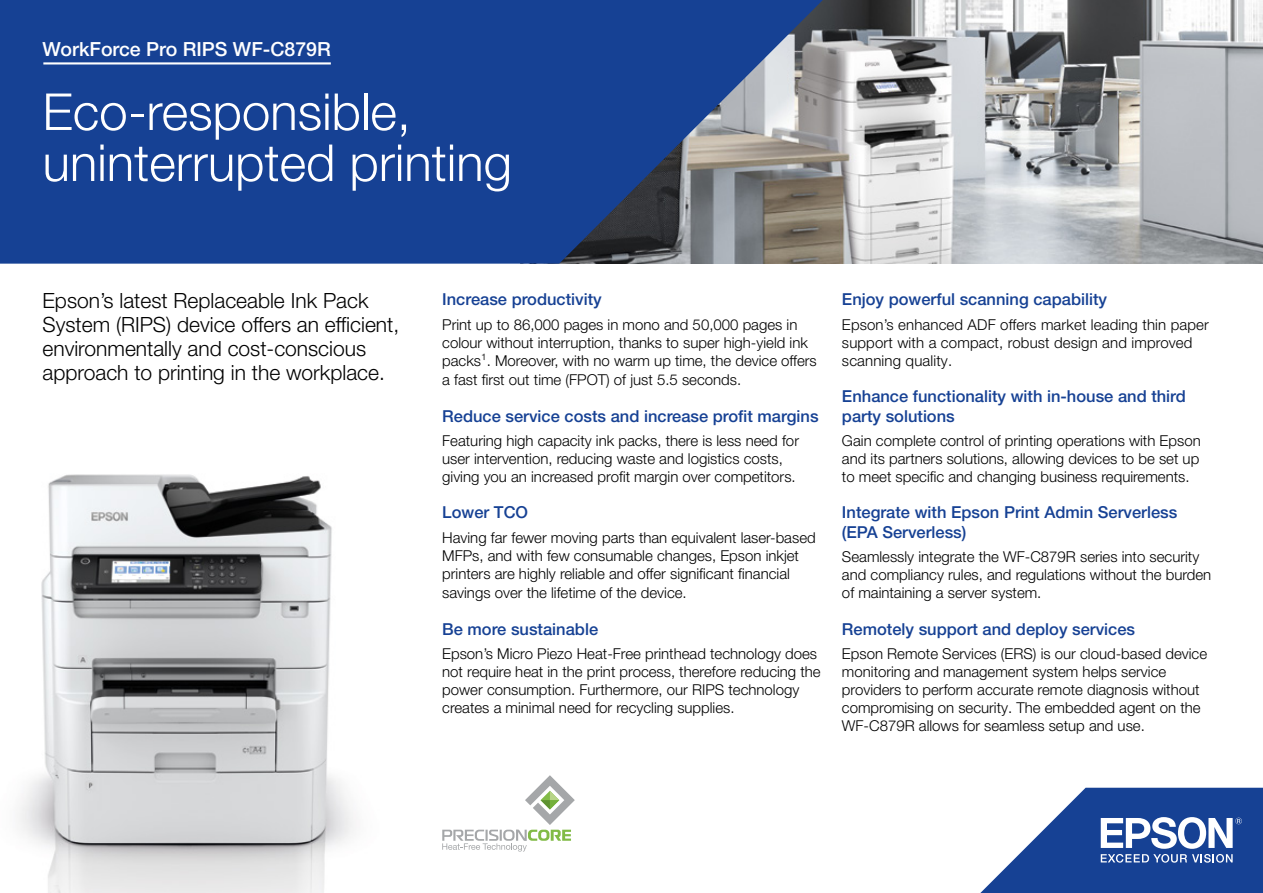
<style>
.page{position:relative;width:1263px;height:893px;background:#fff}
.page>*{position:absolute;margin:0;border:0;box-sizing:border-box;transform-origin:0 0}
.t1{font:300 51px/51px "Helvetica Neue LT Pro";color:#fff}
.t2{font:300 21px/24px "Helvetica Neue LT Pro";color:#000}
.t3{font:500 19.5px "Helvetica Neue LT Pro";color:#fff}
.Brochure_Body_Copy{font:500 16.5px/19.5px "Helvetica Neue LT Pro";color:#164194}
.Brochure_Body_Copy-2{font:300 15px/18px "Helvetica Neue LT Pro";color:#000}
</style>
<div class="page">
<img style="left:823px;top:0;width:440px;height:264px">
<svg style="left:0;top:0;width:823px;height:264px;background:#274b91"></svg>
<img style="left:19px;top:474px;width:335px;height:419px">
<hr style="left:43px;top:62px;width:288px;height:2px;background:#fff">
<svg style="left:980px;top:788px;width:283px;height:105px"></svg>
<svg style="left:442px;top:775px;width:133px;height:76px"></svg>
<p class="t3" style="left:43px;top:38px;width:290px">WorkForce Pro RIPS WF-C879R</p>
<p class="t1" style="left:43px;top:85px;width:471px">Eco-responsible, uninterrupted printing</p>
<p class="t2" style="left:43px;top:288px;width:358px">Epson’s latest Replaceable Ink Pack System (RIPS) device offers an efficient, environmentally and cost-conscious approach to printing in the workplace.</p>
<p class="Brochure_Body_Copy" style="left:442px;top:289px;width:161px">Increase productivity</p>
<p class="Brochure_Body_Copy-2" style="left:442px;top:315px;width:376px">Print up to 86,000 pages in mono and 50,000 pages in colour without interruption, thanks to super high-yield ink packs¹. Moreover, with no warm up time, the device offers</p>
<p class="Brochure_Body_Copy-2" style="left:442px;top:370px;width:300px">a fast first out time (FPOT) of just 5.5 seconds.</p>
<p class="Brochure_Body_Copy" style="left:442px;top:406px;width:378px">Reduce service costs and increase profit margins</p>
<p class="Brochure_Body_Copy-2" style="left:442px;top:431px;width:358px">Featuring high capacity ink packs, there is less need for user intervention, reducing waste and logistics costs, giving you an increased profit margin over competitors.</p>
<p class="Brochure_Body_Copy" style="left:442px;top:503px;width:87px">Lower TCO</p>
<p class="Brochure_Body_Copy-2" style="left:442px;top:528px;width:375px">Having far fewer moving parts than equivalent laser-based<br>MFPs, and with few consumable changes, Epson inkjet printers are highly reliable and offer significant financial</p>
<p class="Brochure_Body_Copy-2" style="left:442px;top:584px;width:246px">savings over the lifetime of the device.</p>
<p class="Brochure_Body_Copy" style="left:442px;top:619px;width:157px">Be more sustainable</p>
<p class="Brochure_Body_Copy-2" style="left:442px;top:645px;width:380px">Epson’s Micro Piezo Heat-Free printhead technology does not require heat in the print process, therefore reducing the power consumption. Furthermore, our RIPS technology creates a minimal need for recycling supplies.</p>
<p class="Brochure_Body_Copy" style="left:842px;top:289px;width:267px">Enjoy powerful scanning capability</p>
<p class="Brochure_Body_Copy-2" style="left:842px;top:315px;width:368px">Epson’s enhanced ADF offers market leading thin paper support with a compact, robust design and improved scanning quality.</p>
<p class="Brochure_Body_Copy" style="left:842px;top:386px;width:345px">Enhance functionality with in-house and third party solutions</p>
<p class="Brochure_Body_Copy-2" style="left:842px;top:431px;width:360px;text-align:justify">Gain complete control of printing operations with Epson and its partners solutions, allowing devices to be set up to meet specific and changing business requirements.</p>
<p class="Brochure_Body_Copy" style="left:842px;top:503px;width:337px">Integrate with Epson Print Admin Serverless (EPA Serverless)</p>
<p class="Brochure_Body_Copy-2" style="left:842px;top:548px;width:371px">Seamlessly integrate the WF-C879R series into security and compliancy rules, and regulations without the burden of maintaining a server system.</p>
<p class="Brochure_Body_Copy" style="left:842px;top:619px;width:295px">Remotely support and deploy services</p>
<p class="Brochure_Body_Copy-2" style="left:842px;top:645px;width:367px">Epson Remote Services (ERS) is our cloud-based device monitoring and management system helps service providers to perform accurate remote diagnosis without compromising on security. The embedded agent on the WF-C879R allows for seamless setup and use.</p>
</div>
